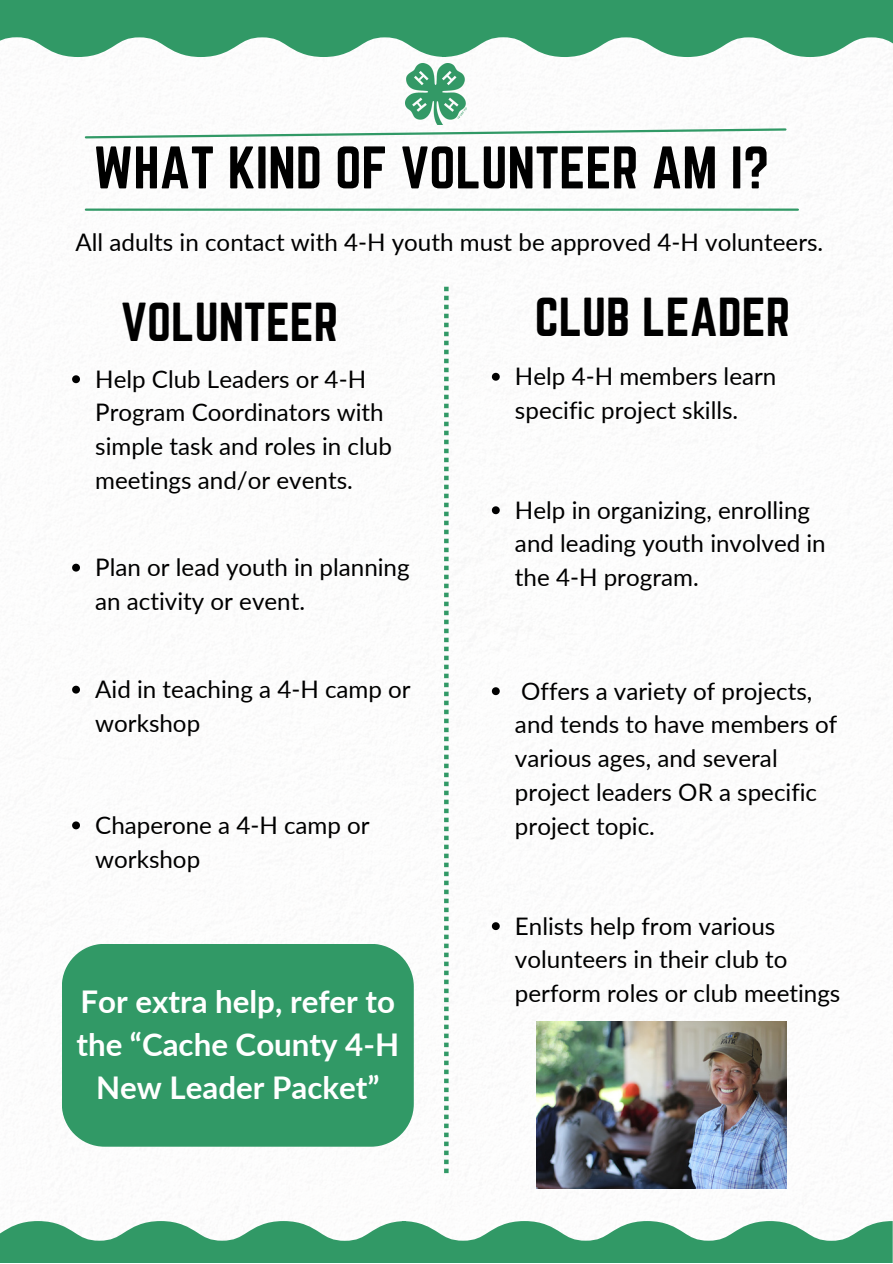
<style>
.page{position:relative;width:893px;height:1264px;background:#fff}
.page>*{position:absolute;margin:0;border:0;box-sizing:border-box;transform-origin:0 0}
.t1{font:52.5px "Norwester";color:#000}
.t2{font:48px "Norwester";color:#000}
.t3{font:700 31.2px/43px "Lato";color:#fff;text-align:center}
.t4{font:24.15px/33.8px "Lato";color:#000}
</style>
<div class="page">
<svg style="left:446px;top:0;width:446px;height:57px;fill:#319966"></svg>
<svg style="left:0;top:0;width:446px;height:57px;fill:#319966"></svg>
<svg style="left:0;top:1221px;width:401px;height:41px;fill:#319966"></svg>
<svg style="left:401px;top:1221px;width:491px;height:41px;fill:#319966"></svg>
<svg style="left:84px;top:128px;width:703px;height:11px"></svg>
<hr style="left:86px;top:208px;width:711px;height:3px;background:#319966">
<img style="left:406px;top:63px;width:60px;height:62px">
<svg style="left:444px;top:287px;width:4px;height:886px"></svg>
<div style="left:62px;top:943px;width:352px;height:203px;background:#319966;border-radius:43px"></div>
<img style="left:536px;top:1021px;width:250px;height:166px">
<svg style="left:72px;top:375px;width:8px;height:8px"></svg>
<svg style="left:72px;top:563px;width:8px;height:8px"></svg>
<svg style="left:72px;top:685px;width:8px;height:8px"></svg>
<svg style="left:72px;top:821px;width:8px;height:8px"></svg>
<svg style="left:492px;top:373px;width:7px;height:8px"></svg>
<svg style="left:492px;top:506px;width:7px;height:8px"></svg>
<svg style="left:492px;top:687px;width:7px;height:8px"></svg>
<svg style="left:492px;top:922px;width:7px;height:8px"></svg>
<h1 class="t1" style="left:93px;top:136px;width:677px">WHAT KIND OF VOLUNTEER AM I?</h1>
<p class="t4" style="left:76px;top:225px;width:749px">All adults in contact with 4-H youth must be approved 4-H volunteers.</p>
<h2 class="t2" style="left:121px;top:292px;width:219px">VOLUNTEER</h2>
<h2 class="t2" style="left:534px;top:287px;width:257px">CLUB LEADER</h2>
<p class="t4" style="left:95px;top:361px;width:298px">Help Club Leaders or 4-H<br>Program Coordinators with simple task and roles in club meetings and/or events.</p>
<p class="t4" style="left:515px;top:359px;width:263px">Help 4-H members learn specific project skills.</p>
<p class="t4" style="left:95px;top:550px;width:316px">Plan or lead youth in planning an activity or event.</p>
<p class="t4" style="left:95px;top:672px;width:317px">Aid in teaching a 4-H camp or workshop</p>
<p class="t4" style="left:95px;top:807px;width:276px">Chaperone a 4-H camp or workshop</p>
<p class="t3" style="left:76px;top:979px;width:324px">For extra help, refer to the “Cache County 4-H<br>New Leader Packet”</p>
<p class="t4" style="left:515px;top:492px;width:312px">Help in organizing, enrolling and leading youth involved in the 4-H program.</p>
<p class="t4" style="left:515px;top:673px;width:324px">Offers a variety of projects, and tends to have members of various ages, and several project leaders OR a specific project topic.</p>
<p class="t4" style="left:515px;top:908px;width:327px">Enlists help from various volunteers in their club to perform roles or club meetings</p>
</div>
